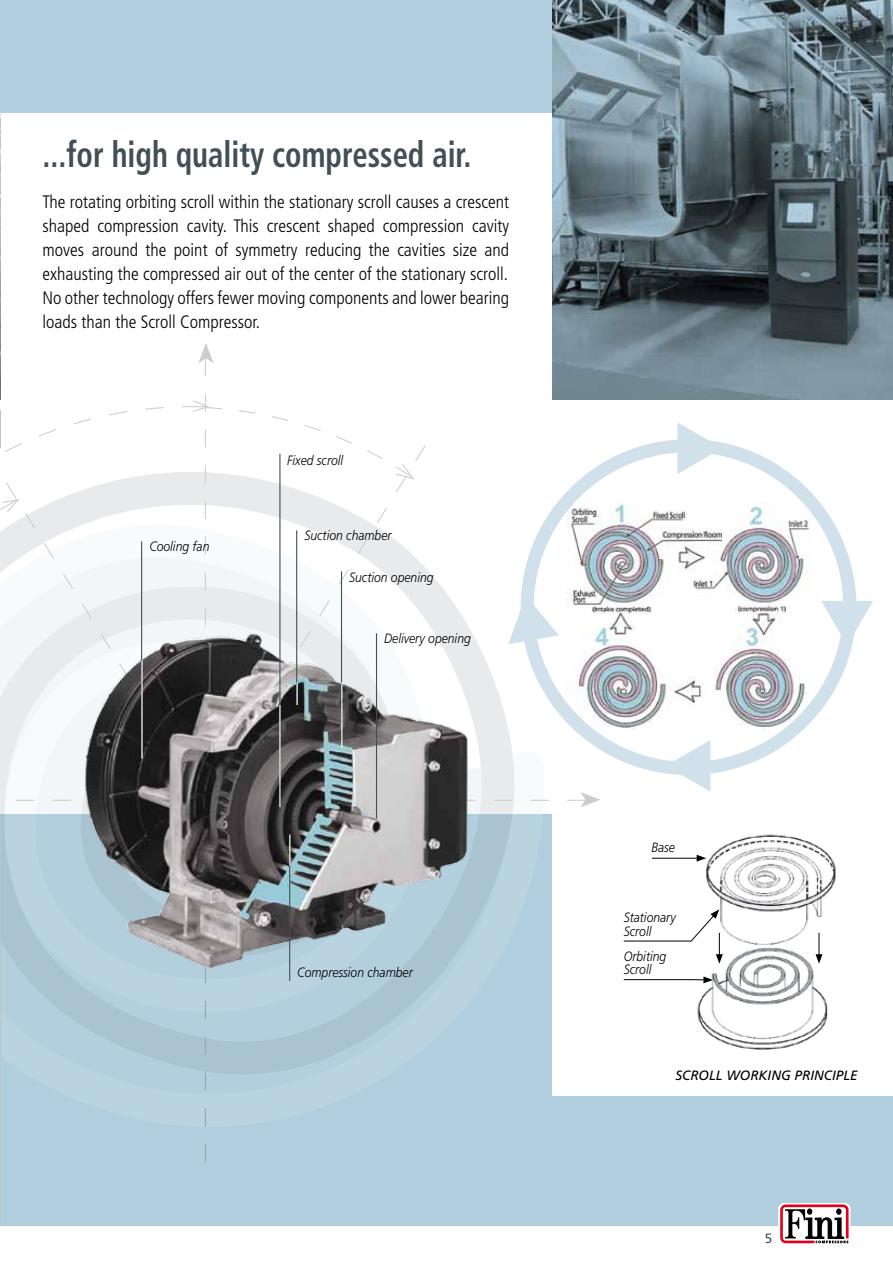
<style>
.page{position:relative;width:893px;height:1263px;background:#fff}
.page>*{position:absolute;margin:0;border:0;box-sizing:border-box;transform-origin:0 0}
.t1{font:700 condensed 36px "Frutiger";color:#434f57;scale:.85 1}
.t2{font:300 condensed 18px/24px "Frutiger";color:#000;text-align:justify}
.t3{font:italic 300 13.5px/13.5px "Frutiger";color:#000;scale:.9 1}
.t4{font:italic 13.5px "Frutiger";color:#000}
.t5{font:13.5px "Frutiger";color:#434f57}
</style>
<div class="page">
<div style="left:0;top:814px;width:893px;height:413px;background:#b1cede"></div>
<div style="left:0;top:0;width:893px;height:113px;background:#b1cede"></div>
<img style="left:0;top:113px;width:1px;height:287px">
<svg style="left:778px;top:1203px;width:72px;height:41px"></svg>
<img style="left:553px;top:0;width:340px;height:400px">
<div style="left:553px;top:814px;width:340px;height:282px;background:#fff"></div>
<img style="left:678px;top:834px;width:158px;height:216px">
<svg style="left:815px;top:933px;width:7px;height:31px"></svg>
<hr style="left:652px;top:858px;width:47px;height:1px;background:#000">
<svg style="left:697px;top:855px;width:9px;height:7px"></svg>
<svg style="left:623px;top:909px;width:100px;height:55px"></svg>
<svg style="left:623px;top:976px;width:90px;height:7px"></svg>
<img style="left:601px;top:502px;width:212px;height:228px">
<svg style="left:666px;top:740px;width:44px;height:51px"></svg>
<svg style="left:821px;top:601px;width:52px;height:45px"></svg>
<svg style="left:0;top:343px;width:601px;height:819px"></svg>
<svg style="left:677px;top:422px;width:45px;height:52px"></svg>
<h1 class="t1" style="left:43px;top:134px;width:506px">...for high quality compressed air.</h1>
<p class="t2" style="left:43px;top:190px;width:468px">The rotating orbiting scroll within the stationary scroll causes a crescent shaped compression cavity. This crescent shaped compression cavity moves around the point of symmetry reducing the cavities size and exhausting the compressed air out of the center of the stationary scroll.<br>No other technology offers fewer moving components and lower bearing loads than the Scroll Compressor.</p>
<p class="t3" style="left:149px;top:539px;width:68px">Cooling fan</p>
<p class="t3" style="left:287px;top:453px;width:64px">Fixed scroll</p>
<p class="t3" style="left:304px;top:528px;width:98px">Suction chamber</p>
<p class="t3" style="left:349px;top:570px;width:95px">Suction opening</p>
<p class="t3" style="left:384px;top:631px;width:98px">Delivery opening</p>
<p class="t3" style="left:297px;top:965px;width:130px">Compression chamber</p>
<p class="t3" style="left:651px;top:841px;width:28px">Base</p>
<p class="t3" style="left:624px;top:911px;width:59px">Stationary<br>Scroll</p>
<p class="t3" style="left:624px;top:949px;width:49px">Orbiting<br>Scroll</p>
<p class="t4" style="left:675px;top:1067px;width:184px">SCROLL WORKING PRINCIPLE</p>
<p class="t5" style="left:765px;top:1230px;width:9px">5</p>
</div>
